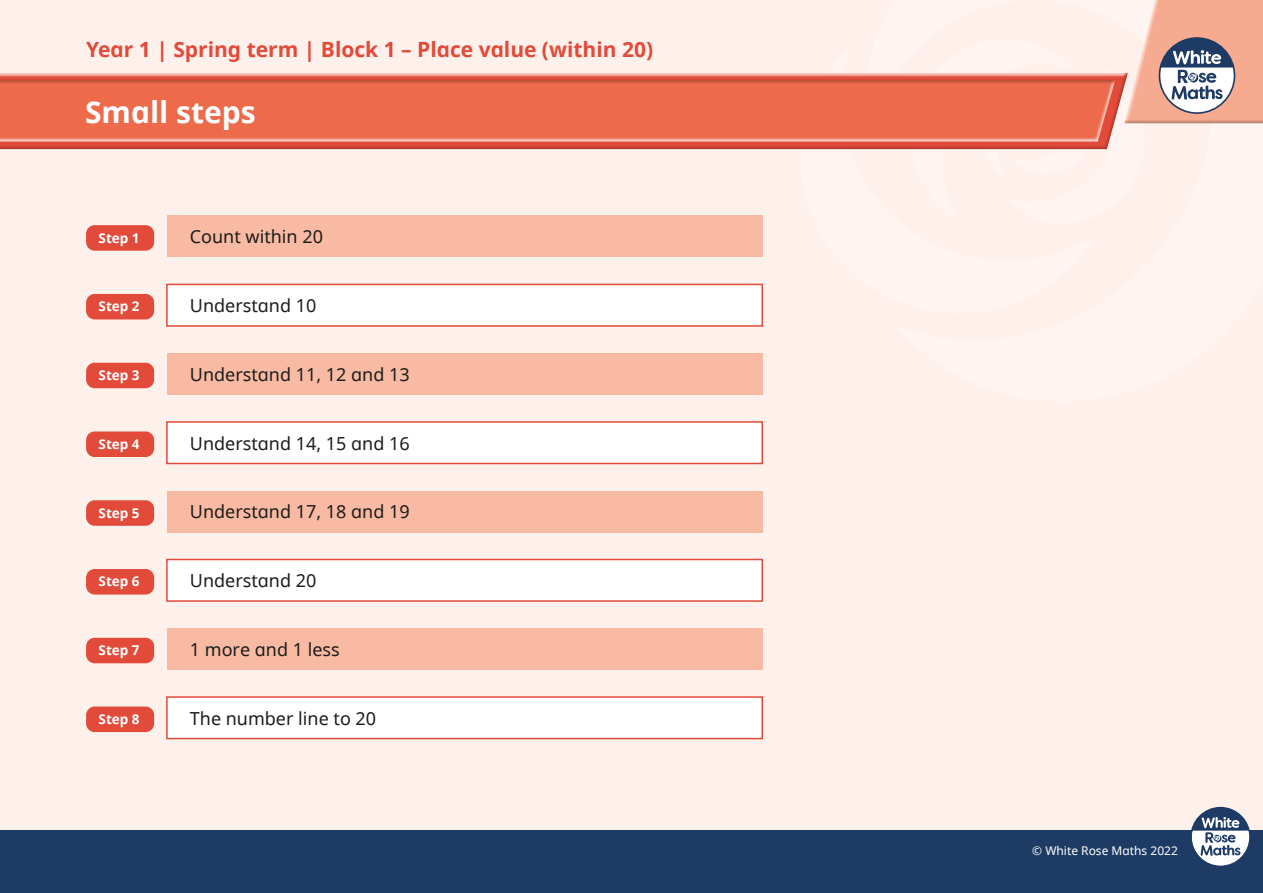
<style>
.page{position:relative;width:1263px;height:893px;background:#fef0eb}
.page>*{position:absolute;margin:0;border:0;box-sizing:border-box;transform-origin:0 0}
.t1{font:30px "White Rose Noto bold";color:#fff}
.t2{font:21px "White Rose Noto bold";color:#e24a3a}
.t3{font:18px "White Rose Noto regular";color:#1d1d1b}
.t4{font:13.5px "White Rose Noto bold";color:#fff}
.t5{font:12px "White Rose Noto regular";color:#fff}
</style>
<div class="page">
<div style="left:0;top:71px;width:1129px;height:81px;background:#1d1d1b;opacity:.27"></div>
<div style="left:0;top:78px;width:1115px;height:66px;background:#1d1d1b;opacity:.27"></div>
<svg style="left:858px;top:0;width:405px;height:152px"></svg>
<div style="left:0;top:831px;width:1263px;height:62px;background:#1d3b64"></div>
<svg style="left:1190px;top:807px;width:60px;height:59px"></svg>
<div style="left:167px;top:216px;width:595px;height:41px;background:#f8baa2"></div>
<div style="left:166px;top:284px;width:597px;height:43px;background:#fff;border:2px solid #e24a3a"></div>
<div style="left:167px;top:353px;width:595px;height:42px;background:#f8baa2"></div>
<div style="left:166px;top:421px;width:597px;height:43px;background:#fff;border:2px solid #e24a3a"></div>
<div style="left:167px;top:491px;width:595px;height:41px;background:#f8baa2"></div>
<div style="left:166px;top:559px;width:597px;height:43px;background:#fff;border:2px solid #e24a3a"></div>
<div style="left:167px;top:628px;width:595px;height:42px;background:#f8baa2"></div>
<div style="left:166px;top:696px;width:597px;height:43px;background:#fff;border:2px solid #e24a3a"></div>
<div style="left:86px;top:225px;width:68px;height:26px;background:#e24a3a;border-radius:9px"></div>
<div style="left:86px;top:294px;width:68px;height:25px;background:#e24a3a;border-radius:9px"></div>
<div style="left:86px;top:363px;width:68px;height:25px;background:#e24a3a;border-radius:9px"></div>
<div style="left:86px;top:431px;width:68px;height:26px;background:#e24a3a;border-radius:9px"></div>
<div style="left:86px;top:500px;width:68px;height:26px;background:#e24a3a;border-radius:9px"></div>
<div style="left:86px;top:569px;width:68px;height:25px;background:#e24a3a;border-radius:9px"></div>
<div style="left:86px;top:638px;width:68px;height:25px;background:#e24a3a;border-radius:9px"></div>
<div style="left:86px;top:707px;width:68px;height:25px;background:#e24a3a;border-radius:9px"></div>
<p class="t2" style="left:86px;top:35px;width:569px">Year 1 | Spring term | Block 1 – Place value (within 20)</p>
<h1 class="t1" style="left:85px;top:91px;width:172px">Small steps</h1>
<p class="t4" style="left:99px;top:228px;width:43px">Step 1</p>
<p class="t3" style="left:190px;top:224px;width:135px">Count within 20</p>
<p class="t4" style="left:99px;top:297px;width:43px">Step 2</p>
<p class="t3" style="left:190px;top:293px;width:128px">Understand 10</p>
<p class="t4" style="left:99px;top:366px;width:43px">Step 3</p>
<p class="t3" style="left:190px;top:362px;width:221px">Understand 11, 12 and 13</p>
<p class="t4" style="left:99px;top:434px;width:43px">Step 4</p>
<p class="t3" style="left:190px;top:430px;width:221px">Understand 14, 15 and 16</p>
<p class="t4" style="left:99px;top:503px;width:43px">Step 5</p>
<p class="t3" style="left:190px;top:499px;width:221px">Understand 17, 18 and 19</p>
<p class="t4" style="left:99px;top:572px;width:43px">Step 6</p>
<p class="t3" style="left:190px;top:568px;width:128px">Understand 20</p>
<p class="t4" style="left:99px;top:641px;width:43px">Step 7</p>
<p class="t3" style="left:190px;top:637px;width:151px">1 more and 1 less</p>
<p class="t4" style="left:99px;top:710px;width:43px">Step 8</p>
<p class="t3" style="left:190px;top:706px;width:188px">The number line to 20</p>
<p class="t5" style="left:1032px;top:842px;width:147px">© White Rose Maths 2022</p>
</div>
